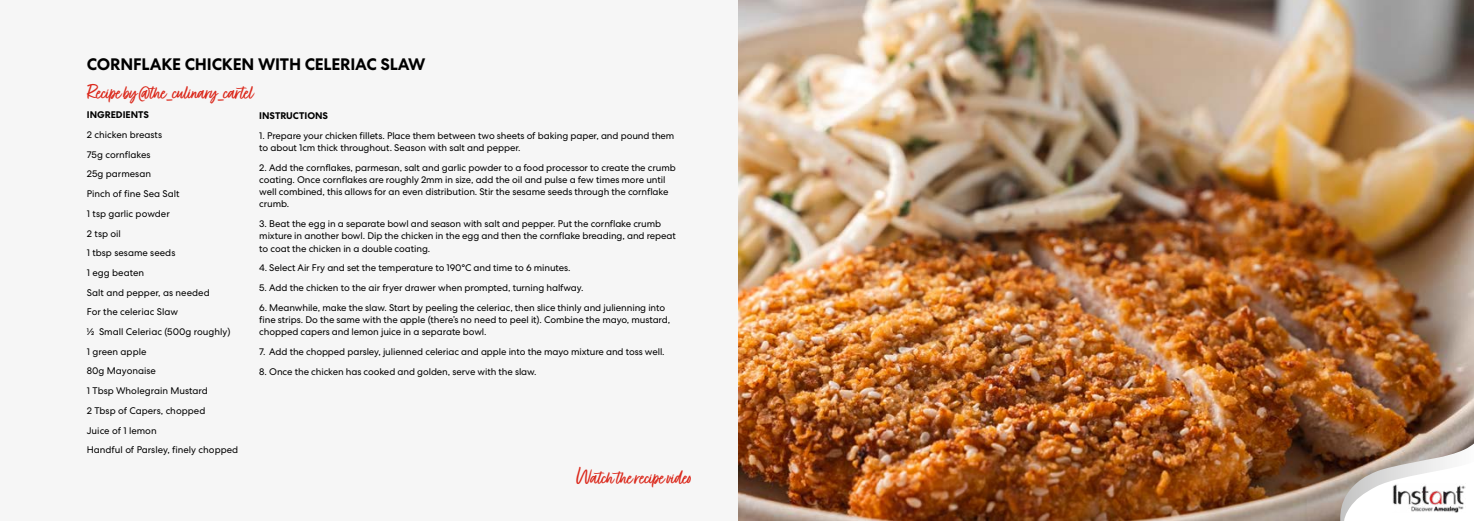
<style>
.page{position:relative;width:1474px;height:521px;background:#fff}
.page>*{position:absolute;margin:0;border:0;box-sizing:border-box;transform-origin:0 0}
.t1{font:23.62px "Fave Script Pro";letter-spacing:-.02em;color:#db291c}
.t2{font:700 16.62px "Centra No 2";letter-spacing:-.01em;color:#000}
.t3{font:9.62px/19.7px "Centra No 2";letter-spacing:-.01em;color:#000}
.t4{font:700 9.62px "Centra No 2";color:#000}
</style>
<div class="page">
<img style="left:738px;top:0;width:735px;height:521px">
<div style="left:0;top:0;width:737px;height:521px;background:#f6f6f6"></div>
<svg style="left:1340px;top:441px;width:133px;height:80px"></svg>
<img style="left:1392px;top:484px;width:73px;height:29px">
<h2 class="t2" style="left:87px;top:54px;width:340px">CORNFLAKE CHICKEN WITH CELERIAC SLAW</h2>
<h1 class="t1" style="left:87px;top:79px;width:168px">Recipe by @the_culinary_cartel</h1>
<p class="t4" style="left:87px;top:109px;width:64px">INGREDIENTS</p>
<p class="t3" style="left:87px;top:125px;width:153px">2 chicken breasts<br>75g cornflakes<br>25g parmesan<br>Pinch of fine Sea Salt<br>1 tsp garlic powder<br>2 tsp oil<br>1 tbsp sesame seeds<br>1 egg beaten<br>Salt and pepper, as needed<br>For the celeriac Slaw<br>½ Small Celeriac (500g roughly)<br>1 green apple<br>80g Mayonaise<br>1 Tbsp Wholegrain Mustard<br>2 Tbsp of Capers, chopped<br>Juice of 1 lemon<br>Handful of Parsley, finely chopped</p>
<p class="t4" style="left:259px;top:110px;width:70px">INSTRUCTIONS</p>
<p class="t3" style="left:259px;top:129px;width:416px;line-height:12.2px">1. Prepare your chicken fillets. Place them between two sheets of baking paper, and pound them to about 1cm thick throughout. Season with salt and pepper.</p>
<p class="t3" style="left:259px;top:161px;width:418px;line-height:12.2px">2. Add the cornflakes, parmesan, salt and garlic powder to a food processor to create the crumb coating. Once cornflakes are roughly 2mm in size, add the oil and pulse a few times more until well combined, this allows for an even distribution. Stir the sesame seeds through the cornflake crumb.</p>
<p class="t3" style="left:259px;top:218px;width:418px;line-height:12.2px">3. Beat the egg in a separate bowl and season with salt and pepper. Put the cornflake crumb mixture in another bowl. Dip the chicken in the egg and then the cornflake breading, and repeat to coat the chicken in a double coating.</p>
<p class="t3" style="left:259px;top:258px;width:313px">4. Select Air Fry and set the temperature to 190°C and time to 6 minutes.</p>
<p class="t3" style="left:259px;top:278px;width:326px">5. Add the chicken to the air fryer drawer when prompted, turning halfway.</p>
<p class="t3" style="left:259px;top:301px;width:412px;line-height:12.2px">6. Meanwhile, make the slaw. Start by peeling the celeriac, then slice thinly and julienning into fine strips. Do the same with the apple (there’s no need to peel it). Combine the mayo, mustard, chopped capers and lemon juice in a separate bowl.</p>
<p class="t3" style="left:259px;top:342px;width:407px">7. Add the chopped parsley, julienned celeriac and apple into the mayo mixture and toss well.</p>
<p class="t3" style="left:259px;top:361px;width:279px">8. Once the chicken has cooked and golden, serve with the slaw.</p>
<h1 class="t1" style="left:577px;top:464px;width:116px">Watch the recipe video</h1>
</div>
